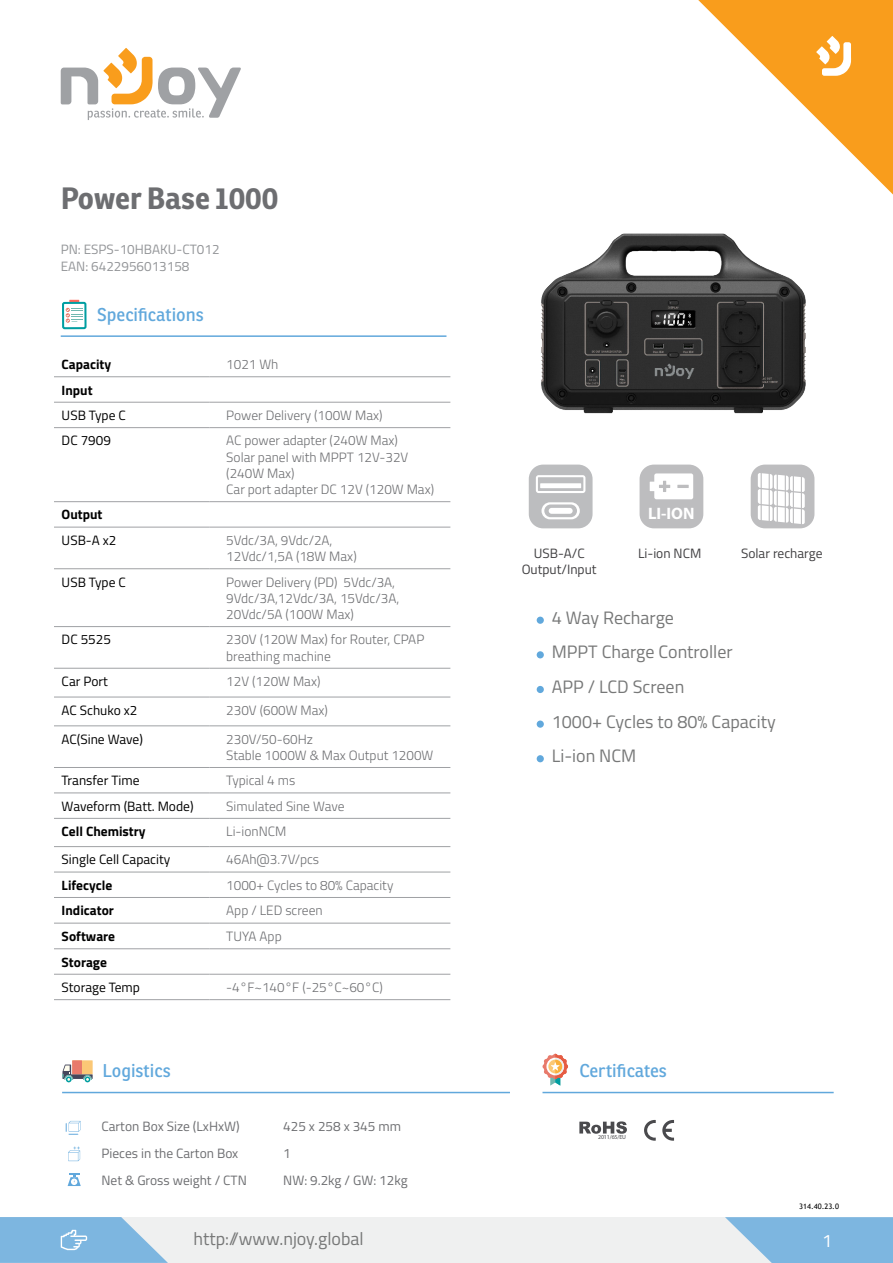
<style>
.page{position:relative;width:893px;height:1263px;background:#fff}
.page>*{position:absolute;margin:0;border:0;box-sizing:border-box;transform-origin:0 0}
.t1{font:700 30px "Ronnia";color:#6d6e71}
.t2{font:18px/34.7px "Titillium";color:#777878}
.t3{font:18px "Ronnia";color:#61a8dc}
.t4{font:18px "Titillium";color:#fff}
.t5{font:700 16.65px "Myriad Pro";color:#fff}
.t6{font:300 13.5px/16.2px "Titillium";color:#6d6e71}
.t7{font:13.5px "Titillium";color:#000}
.t8{font:13.5px "Titillium";color:#6d6e71}
.t9{font:700 13.5px "Titillium";color:#000}
.t10{font:13.5px/16.5px "Titillium";color:#414042;text-align:center}
.t11{font:13.5px/17px "Titillium";color:#939598}
.t12{font:7.5px "Trebuchet MS";color:#000}
.t13{font:6px "Myriad Pro";letter-spacing:-.025em;color:#4a4a4d}
</style>
<div class="page">
<div style="left:640px;top:465px;width:63px;height:63px;background:#bdbdbf;border-radius:14px"></div>
<svg style="left:650px;top:473px;width:43px;height:26px"></svg>
<div style="left:0;top:1217px;width:893px;height:46px;background:#eff0f0"></div>
<svg style="left:725px;top:1217px;width:168px;height:46px;background:#8dbee2"></svg>
<svg style="left:698px;top:0;width:195px;height:194px"></svg>
<hr style="left:61px;top:335px;width:385px;height:2px;background:#61a8dc">
<hr style="left:54px;top:376px;width:155px;height:1px;background:#9fa1a4">
<hr style="left:209px;top:376px;width:241px;height:1px;background:#9fa1a4">
<hr style="left:54px;top:402px;width:155px;height:1px;background:#9fa1a4">
<hr style="left:209px;top:402px;width:241px;height:1px;background:#9fa1a4">
<hr style="left:54px;top:427px;width:155px;height:1px;background:#9fa1a4">
<hr style="left:209px;top:427px;width:241px;height:1px;background:#9fa1a4">
<hr style="left:54px;top:501px;width:155px;height:1px;background:#9fa1a4">
<hr style="left:209px;top:501px;width:241px;height:1px;background:#9fa1a4">
<hr style="left:54px;top:527px;width:155px;height:1px;background:#9fa1a4">
<hr style="left:209px;top:527px;width:241px;height:1px;background:#9fa1a4">
<hr style="left:54px;top:568px;width:155px;height:1px;background:#9fa1a4">
<hr style="left:209px;top:568px;width:241px;height:1px;background:#9fa1a4">
<hr style="left:54px;top:626px;width:155px;height:1px;background:#9fa1a4">
<hr style="left:209px;top:626px;width:241px;height:1px;background:#9fa1a4">
<hr style="left:54px;top:668px;width:155px;height:1px;background:#9fa1a4">
<hr style="left:209px;top:668px;width:241px;height:1px;background:#9fa1a4">
<hr style="left:54px;top:697px;width:155px;height:1px;background:#9fa1a4">
<hr style="left:209px;top:697px;width:241px;height:1px;background:#9fa1a4">
<hr style="left:54px;top:725px;width:155px;height:1px;background:#9fa1a4">
<hr style="left:209px;top:725px;width:241px;height:1px;background:#9fa1a4">
<hr style="left:54px;top:767px;width:155px;height:1px;background:#9fa1a4">
<hr style="left:209px;top:767px;width:241px;height:1px;background:#9fa1a4">
<hr style="left:54px;top:792px;width:155px;height:1px;background:#9fa1a4">
<hr style="left:209px;top:792px;width:241px;height:1px;background:#9fa1a4">
<hr style="left:54px;top:818px;width:155px;height:1px;background:#9fa1a4">
<hr style="left:209px;top:818px;width:241px;height:1px;background:#9fa1a4">
<hr style="left:54px;top:923px;width:155px;height:1px;background:#9fa1a4">
<hr style="left:209px;top:923px;width:241px;height:1px;background:#9fa1a4">
<hr style="left:54px;top:948px;width:155px;height:1px;background:#9fa1a4">
<hr style="left:209px;top:948px;width:241px;height:1px;background:#9fa1a4">
<hr style="left:54px;top:974px;width:155px;height:1px;background:#9fa1a4">
<hr style="left:209px;top:974px;width:241px;height:1px;background:#9fa1a4">
<hr style="left:54px;top:999px;width:155px;height:1px;background:#9fa1a4">
<hr style="left:209px;top:999px;width:241px;height:1px;background:#9fa1a4">
<hr style="left:54px;top:846px;width:155px;height:1px;background:#9fa1a4">
<hr style="left:209px;top:846px;width:241px;height:1px;background:#9fa1a4">
<hr style="left:54px;top:872px;width:155px;height:1px;background:#9fa1a4">
<hr style="left:209px;top:872px;width:241px;height:1px;background:#9fa1a4">
<hr style="left:54px;top:897px;width:155px;height:1px;background:#9fa1a4">
<hr style="left:209px;top:897px;width:241px;height:1px;background:#9fa1a4">
<svg style="left:61px;top:48px;width:180px;height:72px"></svg>
<svg style="left:0;top:1217px;width:168px;height:46px;background:#8fbfe2"></svg>
<div style="left:537px;top:617px;width:7px;height:7px;background:#61a8dc;border-radius:50%"></div>
<div style="left:537px;top:651px;width:7px;height:7px;background:#61a8dc;border-radius:50%"></div>
<div style="left:537px;top:686px;width:7px;height:7px;background:#61a8dc;border-radius:50%"></div>
<div style="left:537px;top:720px;width:7px;height:8px;background:#61a8dc;border-radius:50%"></div>
<div style="left:537px;top:755px;width:7px;height:7px;background:#61a8dc;border-radius:50%"></div>
<div style="left:62px;top:302px;width:25px;height:27px;border:2px solid #009ea1;border-radius:2px"></div>
<svg style="left:66px;top:300px;width:17px;height:23px"></svg>
<img style="left:541px;top:233px;width:265px;height:181px">
<div style="left:529px;top:465px;width:64px;height:63px;background:#bcbdbf;border-radius:14px"></div>
<svg style="left:541px;top:502px;width:39px;height:17px"></svg>
<svg style="left:536px;top:475px;width:49px;height:18px"></svg>
<div style="left:540px;top:483px;width:41px;height:5px;background:#fff"></div>
<div style="left:751px;top:465px;width:63px;height:63px;background:#bdbdbf;border-radius:14px"></div>
<svg style="left:758px;top:473px;width:47px;height:51px"></svg>
<svg style="left:68px;top:1146px;width:12px;height:15px"></svg>
<svg style="left:68px;top:1174px;width:13px;height:12px"></svg>
<svg style="left:66px;top:1121px;width:15px;height:14px"></svg>
<hr style="left:62px;top:1092px;width:448px;height:1px;background:#61a8dc">
<hr style="left:542px;top:1092px;width:292px;height:1px;background:#61a8dc">
<div style="left:72px;top:1060px;width:21px;height:14px;background:#fbc876"></div>
<div style="left:72px;top:1060px;width:10px;height:14px;background:#e87a6b"></div>
<svg style="left:62px;top:1064px;width:31px;height:18px"></svg>
<svg style="left:542px;top:1053px;width:26px;height:32px"></svg>
<svg style="left:644px;top:1120px;width:12px;height:21px"></svg>
<svg style="left:662px;top:1120px;width:12px;height:21px"></svg>
<svg style="left:579px;top:1121px;width:48px;height:13px"></svg>
<h1 class="t1" style="left:61px;top:180px;width:219px">Power Base 1000</h1>
<p class="t11" style="left:61px;top:241px;width:160px">PN: ESPS-10HBAKU-CT012<br>EAN: 6422956013158</p>
<h2 class="t3" style="left:97px;top:303px;width:108px">Specifications</h2>
<p class="t9" style="left:62px;top:354px;width:51px">Capacity</p>
<p class="t6" style="left:226px;top:356px;width:54px">1021 Wh</p>
<p class="t9" style="left:62px;top:379px;width:33px">Input</p>
<p class="t7" style="left:62px;top:405px;width:66px">USB Type C</p>
<p class="t6" style="left:226px;top:406px;width:158px">Power Delivery (100W Max)</p>
<p class="t7" style="left:62px;top:431px;width:51px">DC 7909</p>
<p class="t6" style="left:226px;top:432px;width:209px">AC power adapter (240W Max)<br>Solar panel with MPPT 12V-32V (240W Max)<br>Car port adapter DC 12V (120W Max)</p>
<p class="t9" style="left:62px;top:504px;width:42px">Output</p>
<p class="t7" style="left:62px;top:530px;width:56px">USB-A x2</p>
<p class="t6" style="left:226px;top:531px;width:132px">5Vdc/3A, 9Vdc/2A,<br>12Vdc/1,5A (18W Max)</p>
<p class="t7" style="left:62px;top:572px;width:66px">USB Type C</p>
<p class="t6" style="left:226px;top:573px;width:175px">Power Delivery (PD) 5Vdc/3A,<br>9Vdc/3A,12Vdc/3A, 15Vdc/3A,<br>20Vdc/5A (100W Max)</p>
<p class="t7" style="left:62px;top:630px;width:51px">DC 5525</p>
<p class="t6" style="left:226px;top:631px;width:200px">230V (120W Max) for Router, CPAP breathing machine</p>
<p class="t7" style="left:62px;top:671px;width:48px">Car Port</p>
<p class="t6" style="left:226px;top:672px;width:96px">12V (120W Max)</p>
<p class="t7" style="left:62px;top:700px;width:77px">AC Schuko x2</p>
<p class="t6" style="left:226px;top:701px;width:103px">230V (600W Max)</p>
<p class="t7" style="left:62px;top:729px;width:83px">AC(Sine Wave)</p>
<p class="t6" style="left:226px;top:730px;width:209px">230V/50-60Hz<br>Stable 1000W &amp; Max Output 1200W</p>
<p class="t7" style="left:62px;top:771px;width:79px">Transfer Time</p>
<p class="t6" style="left:226px;top:772px;width:71px">Typical 4 ms</p>
<p class="t7" style="left:62px;top:796px;width:133px">Waveform (Batt. Mode)</p>
<p class="t6" style="left:226px;top:797px;width:120px">Simulated Sine Wave</p>
<p class="t9" style="left:62px;top:821px;width:85px">Cell Chemistry</p>
<p class="t6" style="left:226px;top:823px;width:62px">Li-ionNCM</p>
<p class="t7" style="left:62px;top:850px;width:110px">Single Cell Capacity</p>
<p class="t6" style="left:226px;top:851px;width:94px">46Ah@3.7V/pcs</p>
<p class="t9" style="left:62px;top:875px;width:52px">Lifecycle</p>
<p class="t6" style="left:226px;top:876px;width:169px">1000+ Cycles to 80% Capacity</p>
<p class="t9" style="left:62px;top:900px;width:54px">Indicator</p>
<p class="t6" style="left:226px;top:902px;width:98px">App / LED screen</p>
<p class="t9" style="left:62px;top:926px;width:55px">Software</p>
<p class="t6" style="left:226px;top:927px;width:57px">TUYA App</p>
<p class="t9" style="left:62px;top:951px;width:47px">Storage</p>
<p class="t7" style="left:62px;top:977px;width:80px">Storage Temp</p>
<p class="t6" style="left:226px;top:978px;width:158px">-4°F~140°F (-25°C~60°C)</p>
<p class="t5" style="left:648px;top:503px;width:48px">LI-ION</p>
<p class="t10" style="left:522px;top:544px;width:76px">USB-A/C<br>Output/Input</p>
<p class="t10" style="left:638px;top:544px;width:65px">Li-ion NCM</p>
<p class="t10" style="left:741px;top:544px;width:83px">Solar recharge</p>
<h2 class="t2" style="left:552px;top:599px;width:225px">4 Way Recharge<br>MPPT Charge Controller<br>APP / LCD Screen<br>1000+ Cycles to 80% Capacity<br>Li-ion NCM</h2>
<h2 class="t3" style="left:103px;top:1059px;width:70px">Logistics</h2>
<h2 class="t3" style="left:579px;top:1059px;width:89px">Certificates</h2>
<p class="t8" style="left:102px;top:1116px;width:140px">Carton Box Size (LxHxW)</p>
<p class="t8" style="left:283px;top:1116px;width:119px">425 x 258 x 345 mm</p>
<p class="t13" style="left:598px;top:1133px;width:29px">2011/65/EU</p>
<p class="t8" style="left:102px;top:1143px;width:138px">Pieces in the Carton Box</p>
<p class="t8" style="left:283px;top:1143px;width:9px">1</p>
<p class="t8" style="left:102px;top:1170px;width:147px">Net &amp; Gross weight / CTN</p>
<p class="t8" style="left:283px;top:1170px;width:126px">NW: 9.2kg / GW: 12kg</p>
<p class="t12" style="left:799px;top:1202px;width:41px">314.40.23.0</p>
<h2 class="t2" style="left:193px;top:1220px;width:172px">http://www.njoy.global</h2>
<h2 class="t4" style="left:822px;top:1227px;width:12px">1</h2>
</div>
